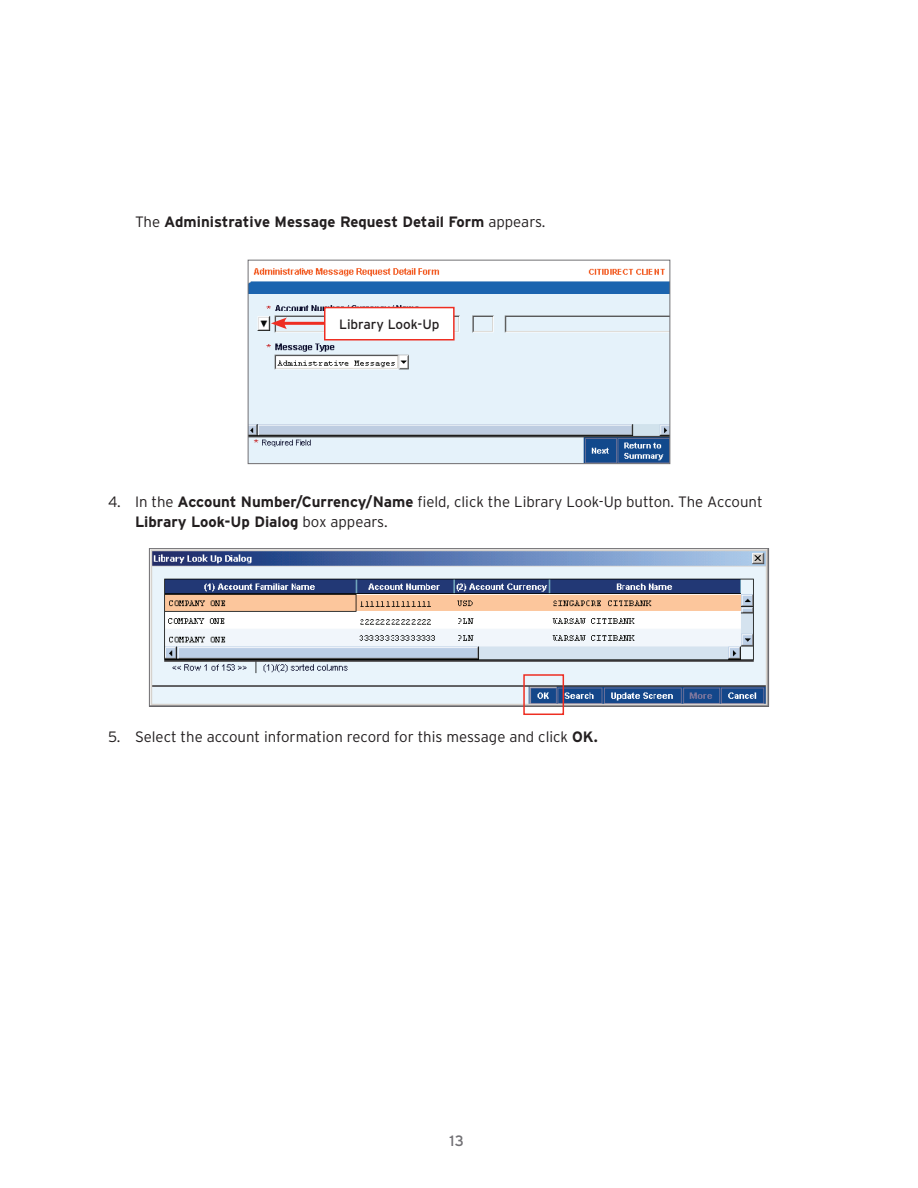
<style>
.page{position:relative;width:918px;height:1188px;background:#fff}
.page>*{position:absolute;margin:0;border:0;box-sizing:border-box;transform-origin:0 0}
.t1{font:300 15px/19.5px "Interstate";color:#231f20}
.t2{font:700 15px "Interstate";color:#231f20}
.t3{font:15px "Interstate";color:#717074}
.t4{font:13.5px "Interstate";color:#231f20}
.s1{font-weight:300}
.s2{font-weight:700}
</style>
<div class="page">
<img style="left:250px;top:268px;width:418px;height:194px">
<div style="left:248px;top:260px;width:422px;height:204px;border:1px solid #717074"></div>
<img style="left:151px;top:550px;width:616px;height:155px">
<div style="left:149px;top:548px;width:620px;height:159px;border:1px solid #717074"></div>
<hr style="left:281px;top:322px;width:62px;height:3px;background:#ee2e22">
<svg style="left:271px;top:317px;width:16px;height:12px"></svg>
<div style="left:325px;top:308px;width:129px;height:32px;background:#fff"></div>
<div style="left:324px;top:307px;width:131px;height:33px;border:2px solid #ee2e22"></div>
<div style="left:523px;top:674px;width:41px;height:41px;border:2px solid #ee2e22"></div>
<p class="t2" style="left:135px;top:212px;width:412px"><span class="s1">The</span> Administrative Message Request Detail Form <span class="s1">appears.</span></p>
<p class="t4" style="left:339px;top:316px;width:102px">Library Look-Up</p>
<p class="t1" style="left:135px;top:492px;width:629px;text-indent:-27px">4. In the <span class="s2">Account Number/Currency/Name</span> field, click the Library Look-Up button. The Account<br><span class="s2">Library Look-Up Dialog</span> box appears.</p>
<p class="t1" style="left:108px;top:727px;width:491px">5. Select the account information record for this message and click <span class="s2">OK.</span></p>
<p class="t3" style="left:450px;top:1132px;width:16px">13</p>
</div>
